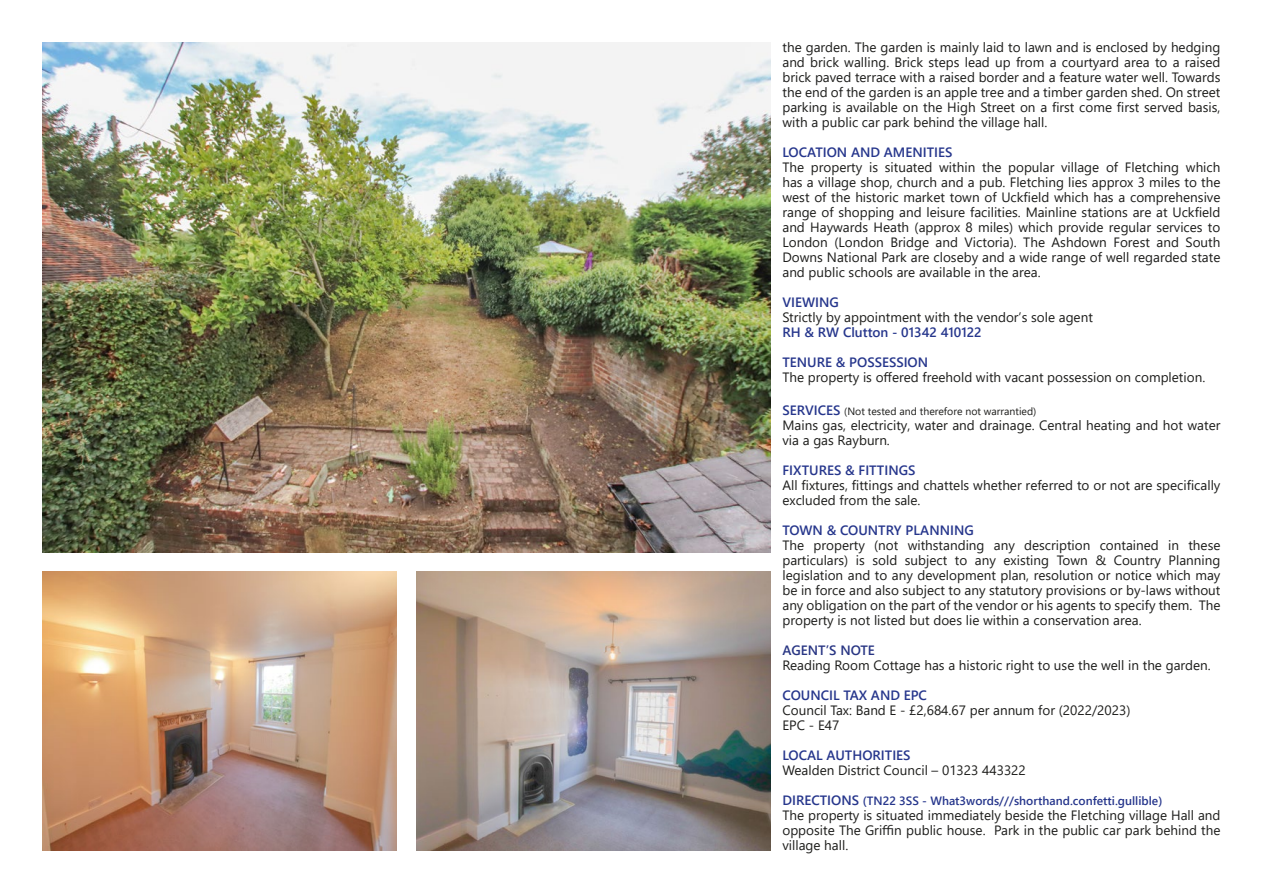
<style>
.page{position:relative;width:1263px;height:893px;background:#fff}
.page>*{position:absolute;margin:0;border:0;box-sizing:border-box;transform-origin:0 0}
.t1{font:13.5px/15px "Segoe UI";color:#1d1d1b;text-align:justify}
.t2{font:600 13.5px "Segoe UI";color:#26368c}
.t3{font:600 13.5px "Segoe UI";color:#283583}
.t4{font:600 12px "Segoe UI";color:#26368c}
.t5{font:10.5px "Segoe UI";color:#1d1d1b}
.s1{font-weight:600;font-size:13.5px;color:#26368c}
.s2{font-size:13.5px}
</style>
<div class="page">
<img style="left:43px;top:571px;width:353px;height:279px">
<img style="left:43px;top:43px;width:727px;height:510px">
<img style="left:417px;top:571px;width:353px;height:279px">
<p class="t1" style="left:782px;top:39px;width:439px">the garden. The garden is mainly laid to lawn and is enclosed by hedging and brick walling. Brick steps lead up from a courtyard area to a raised brick paved terrace with a raised border and a feature water well. Towards the end of the garden is an apple tree and a timber garden shed. On street parking is available on the High Street on a first come first served basis, with a public car park behind the village hall.</p>
<p class="t2" style="left:782px;top:140px;width:171px">LOCATION AND AMENITIES</p>
<p class="t1" style="left:782px;top:159px;width:439px">The property is situated within the popular village of Fletching which has a village shop, church and a pub. Fletching lies approx 3 miles to the west of the historic market town of Uckfield which has a comprehensive range of shopping and leisure facilities. Mainline stations are at Uckfield and Haywards Heath (approx 8 miles) which provide regular services to London (London Bridge and Victoria). The Ashdown Forest and South Downs National Park are closeby and a wide range of well regarded state and public schools are available in the area.</p>
<p class="t2" style="left:782px;top:290px;width:58px">VIEWING</p>
<p class="t1" style="left:782px;top:309px;width:312px">Strictly by appointment with the vendor’s sole agent</p>
<p class="t2" style="left:782px;top:320px;width:201px">RH &amp; RW Clutton - 01342 410122</p>
<p class="t2" style="left:782px;top:350px;width:147px">TENURE &amp; POSSESSION</p>
<p class="t1" style="left:782px;top:369px;width:424px">The property is offered freehold with vacant possession on completion.</p>
<p class="t5" style="left:782px;top:402px;width:255px"><span class="s1">SERVICES</span> (Not tested and therefore not warrantied)</p>
<p class="t1" style="left:782px;top:417px;width:439px">Mains gas, electricity, water and drainage. Central heating and hot water via a gas Rayburn.</p>
<p class="t2" style="left:782px;top:458px;width:135px">FIXTURES &amp; FITTINGS</p>
<p class="t1" style="left:782px;top:477px;width:439px">All fixtures, fittings and chattels whether referred to or not are specifically excluded from the sale.</p>
<p class="t2" style="left:782px;top:518px;width:193px">TOWN &amp; COUNTRY PLANNING</p>
<p class="t1" style="left:782px;top:537px;width:439px">The property (not withstanding any description contained in these particulars) is sold subject to any existing Town &amp; Country Planning legislation and to any development plan, resolution or notice which may be in force and also subject to any statutory provisions or by-laws without any obligation on the part of the vendor or his agents to specify them. The property is not listed but does lie within a conservation area.</p>
<p class="t3" style="left:782px;top:638px;width:94px">AGENT’S NOTE</p>
<p class="t1" style="left:782px;top:657px;width:430px">Reading Room Cottage has a historic right to use the well in the garden.</p>
<p class="t2" style="left:782px;top:683px;width:146px">COUNCIL TAX AND EPC</p>
<p class="t1" style="left:782px;top:702px;width:349px">Council Tax: Band E - £2,684.67 per annum for (2022/2023)<br>EPC - E47</p>
<p class="t2" style="left:782px;top:743px;width:130px">LOCAL AUTHORITIES</p>
<p class="t1" style="left:782px;top:762px;width:245px">Wealden District Council – 01323 443322</p>
<p class="t4" style="left:782px;top:790px;width:381px"><span class="s2">DIRECTIONS</span> (TN22 3SS - What3words///shorthand.confetti.gullible)</p>
<p class="t1" style="left:782px;top:807px;width:439px">The property is situated immediately beside the Fletching village Hall and opposite The Griffin public house. Park in the public car park behind the village hall.</p>
</div>
